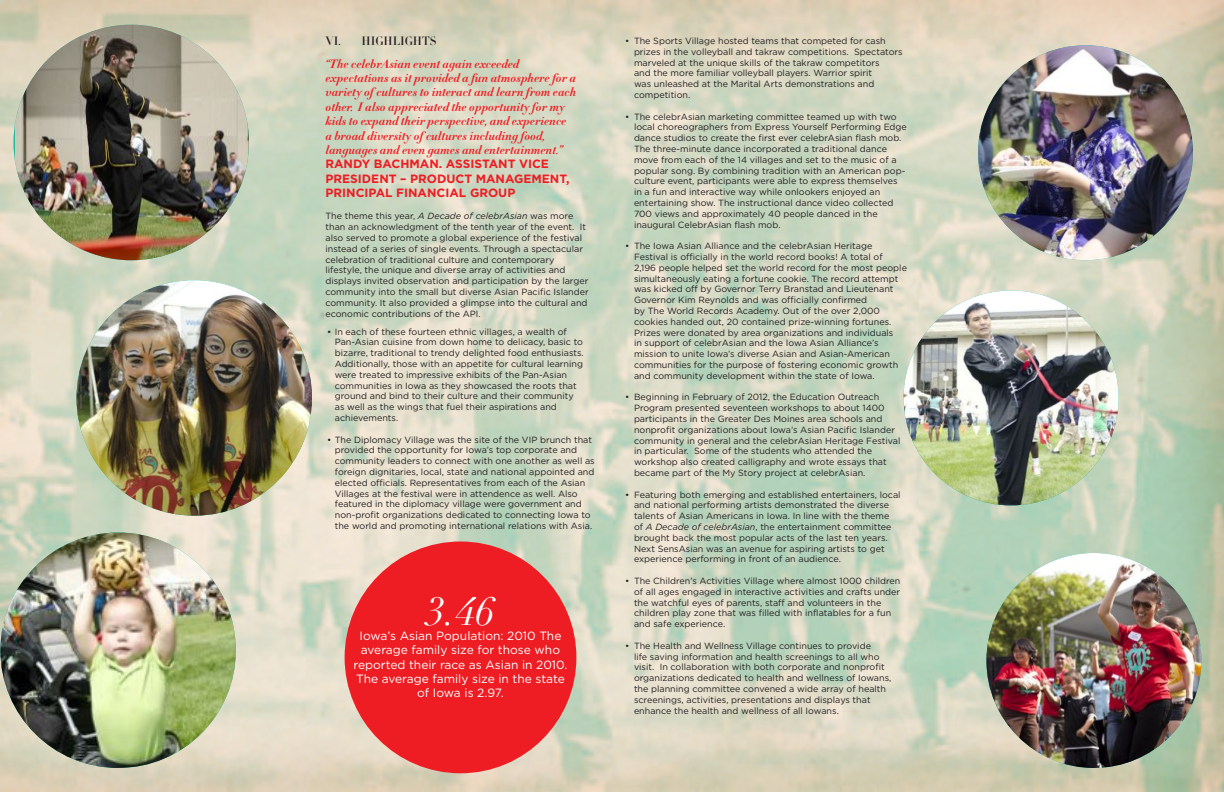
<style>
.page{position:relative;width:1224px;height:792px;background:#fff}
.page>*{position:absolute;margin:0;border:0;box-sizing:border-box;transform-origin:0 0}
.t1{font:italic 40px "Didot";color:#fff}
.t2{font:italic 700 12px/14.4px "Didot HTF 06";color:#ee1d23}
.t3{font:12px/14.4px "Gotham HTF";color:#fff;text-align:center}
.t4{font:700 12px/14.4px "Gotham HTF";color:#ee1d23}
.t5{font:500 12px "Didot HTF 24";color:#231f20}
.t6{font:9px/10.8px "Gotham HTF";color:#231f20}
.s1{font-style:italic}
</style>
<div class="page">
<img style="left:0;top:0;width:1224px;height:792px">
<img style="left:15px;top:25px;width:234px;height:235px">
<img style="left:76px;top:280px;width:236px;height:236px;border-radius:118px">
<img style="left:0;top:532px;width:236px;height:236px;border-radius:118px">
<div style="left:345px;top:541px;width:231px;height:232px;background:#ee1d23;border-radius:50%"></div>
<img style="left:978px;top:45px;width:215px;height:215px;border-radius:108px">
<img style="left:904px;top:290px;width:215px;height:215px;border-radius:108px">
<img style="left:986px;top:553px;width:215px;height:215px;border-radius:108px">
<h2 class="t5" style="left:326px;top:34px;width:112px">VI. HIGHLIGHTS</h2>
<p class="t2" style="left:326px;top:57px;width:252px">“The celebrAsian event again exceeded expectations as it provided a fun atmosphere for a variety of cultures to interact and learn from each other. I also appreciated the opportunity for my kids to expand their perspective, and experience<br>a broad diversity of cultures including food, languages and even games and entertainment.”</p>
<h2 class="t4" style="left:326px;top:157px;width:245px">RANDY BACHMAN. ASSISTANT VICE<br>PRESIDENT – PRODUCT MANAGEMENT,<br>PRINCIPAL FINANCIAL GROUP</h2>
<p class="t6" style="left:326px;top:211px;width:265px">The theme this year, <span class="s1">A Decade of celebrAsian</span> was more than an acknowledgment of the tenth year of the event. It also served to promote a global experience of the festival instead of a series of single events. Through a spectacular celebration of traditional culture and contemporary lifestyle, the unique and diverse array of activities and displays invited observation and participation by the larger community into the small but diverse Asian Pacific Islander community. It also provided a glimpse into the cultural and economic contributions of the API.</p>
<p class="t6" style="left:335px;top:326px;width:250px">In each of these fourteen ethnic villages, a wealth of Pan-Asian cuisine from down home to delicacy, basic to bizarre, traditional to trendy delighted food enthusiasts.<br>Additionally, those with an appetite for cultural learning were treated to impressive exhibits of the Pan-Asian communities in Iowa as they showcased the roots that ground and bind to their culture and their community as well as the wings that fuel their aspirations and achievements.</p>
<p class="t6" style="left:335px;top:434px;width:261px">The Diplomacy Village was the site of the VIP brunch that provided the opportunity for Iowa’s top corporate and community leaders to connect with one another as well as foreign dignitaries, local, state and national appointed and elected officials. Representatives from each of the Asian Villages at the festival were in attendence as well. Also featured in the diplomacy village were government and non-profit organizations dedicated to connecting Iowa to the world and promoting international relations with Asia.</p>
<h1 class="t1" style="left:426px;top:588px;width:70px">3.46</h1>
<h2 class="t3" style="left:354px;top:628px;width:215px">Iowa’s Asian Population: 2010 The average family size for those who reported their race as Asian in 2010.<br>The average family size in the state of Iowa is 2.97.</h2>
<p class="t6" style="left:634px;top:35px;width:270px">The Sports Village hosted teams that competed for cash prizes in the volleyball and takraw competitions. Spectators marveled at the unique skills of the takraw competitors<br>and the more familiar volleyball players. Warrior spirit<br>was unleashed at the Marital Arts demonstrations and competition.</p>
<p class="t6" style="left:634px;top:111px;width:274px">The celebrAsian marketing committee teamed up with two local choreographers from Express Yourself Performing Edge dance studios to create the first ever celebrAsian flash mob.<br>The three-minute dance incorporated a traditional dance move from each of the 14 villages and set to the music of a popular song. By combining tradition with an American pop&shy;culture event, participants were able to express themselves in a fun and interactive way while onlookers enjoyed an entertaining show. The instructional dance video collected 700 views and approximately 40 people danced in the inaugural CelebrAsian flash mob.</p>
<p class="t6" style="left:634px;top:241px;width:274px">The Iowa Asian Alliance and the celebrAsian Heritage Festival is officially in the world record books! A total of<br>2,196 people helped set the world record for the most people simultaneously eating a fortune cookie. The record attempt was kicked off by Governor Terry Branstad and Lieutenant Governor Kim Reynolds and was officially confirmed<br>by The World Records Academy. Out of the over 2,000 cookies handed out, 20 contained prize-winning fortunes.<br>Prizes were donated by area organizations and individuals<br>in support of celebrAsian and the Iowa Asian Alliance’s mission to unite Iowa’s diverse Asian and Asian-American communities for the purpose of fostering economic growth and community development within the state of Iowa.</p>
<p class="t6" style="left:634px;top:392px;width:268px">Beginning in February of 2012, the Education Outreach Program presented seventeen workshops to about 1400 participants in the Greater Des Moines area schools and nonprofit organizations about Iowa’s Asian Pacific Islander community in general and the celebrAsian Heritage Festival in particular. Some of the students who attended the workshop also created calligraphy and wrote essays that became part of the My Story project at celebrAsian.</p>
<p class="t6" style="left:634px;top:489px;width:268px">Featuring both emerging and established entertainers, local and national performing artists demonstrated the diverse talents of Asian Americans in Iowa. In line with the theme of <span class="s1">A Decade of celebrAsian</span>, the entertainment committee brought back the most popular acts of the last ten years.<br>Next SensAsian was an avenue for aspiring artists to get experience performing in front of an audience.</p>
<p class="t6" style="left:634px;top:575px;width:268px">The Children’s Activities Village where almost 1000 children of all ages engaged in interactive activities and crafts under the watchful eyes of parents, staff and volunteers in the children play zone that was filled with inflatables for a fun and safe experience.</p>
<p class="t6" style="left:634px;top:640px;width:259px">The Health and Wellness Village continues to provide<br>life saving information and health screenings to all who visit. In collaboration with both corporate and nonprofit organizations dedicated to health and wellness of Iowans, the planning committee convened a wide array of health screenings, activities, presentations and displays that enhance the health and wellness of all Iowans.</p>
</div>
